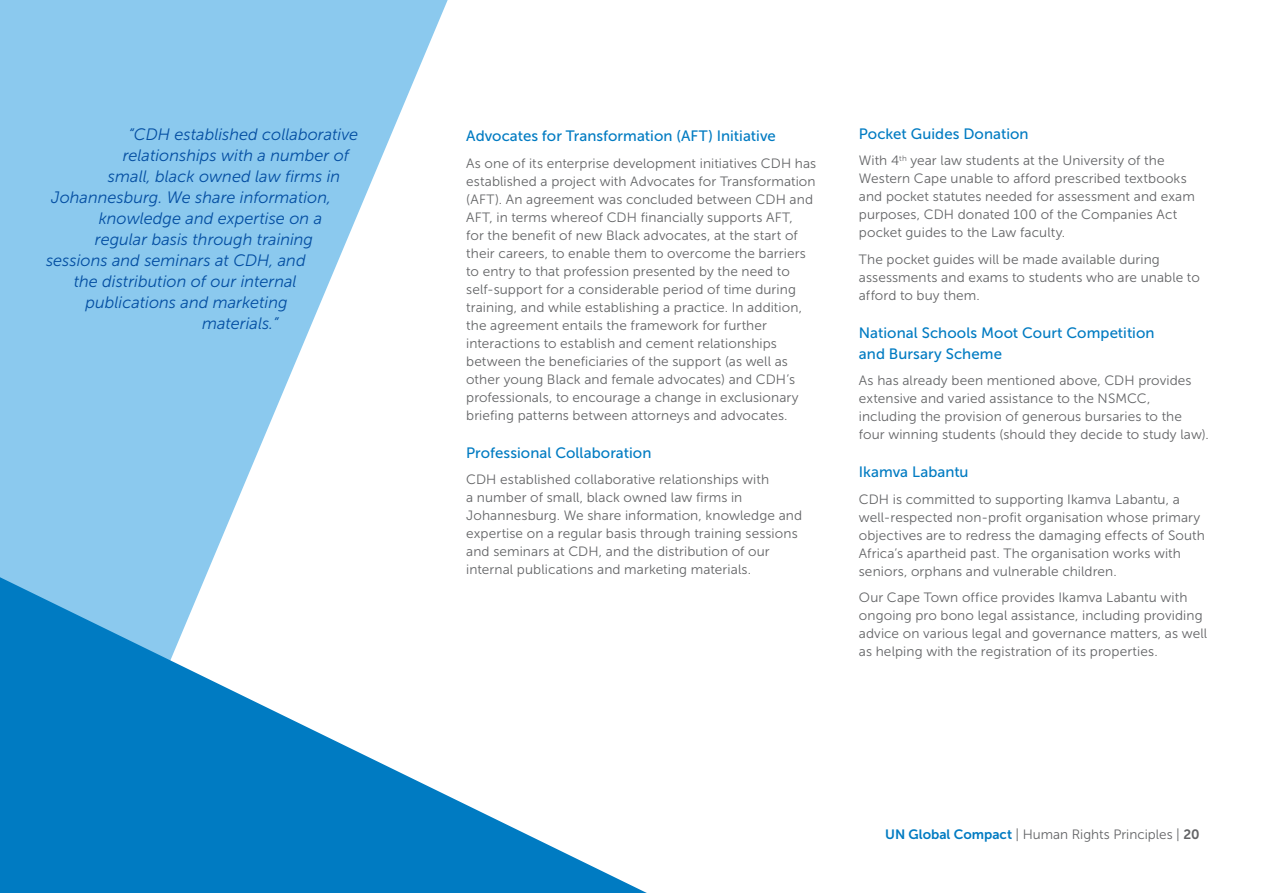
<style>
.page{position:relative;width:1263px;height:893px;background:#fff}
.page>*{position:absolute;margin:0;border:0;box-sizing:border-box;transform-origin:0 0}
.t1{font:italic 16.5px "Museo Sans 300";color:#034ea2}
.t2{font:15px/21px "Museo Sans 500";letter-spacing:.005em;color:#007bc2}
.t3{font:13.5px/18px "Museo Sans 300";letter-spacing:.005em;color:#636466}
.s1{font-family:"Museo Sans 700";color:#007bc2}
.s2{font-family:"Museo Sans 700"}
</style>
<div class="page">
<svg style="left:0;top:0;width:448px;height:577px;fill:#8bc9ee"></svg>
<svg style="left:0;top:577px;width:647px;height:316px"></svg>
<p class="t1" style="left:128px;top:125px;width:231px">“CDH established collaborative</p>
<p class="t1" style="left:123px;top:146px;width:228px">relationships with a number of</p>
<p class="t1" style="left:108px;top:167px;width:234px">small, black owned law firms in</p>
<p class="t1" style="left:51px;top:188px;width:281px">Johannesburg. We share information,</p>
<p class="t1" style="left:99px;top:209px;width:225px">knowledge and expertise on a</p>
<p class="t1" style="left:95px;top:230px;width:220px">regular basis through training</p>
<p class="t1" style="left:46px;top:251px;width:261px">sessions and seminars at CDH, and</p>
<p class="t1" style="left:74px;top:272px;width:224px">the distribution of our internal</p>
<p class="t1" style="left:86px;top:293px;width:204px">publications and marketing</p>
<p class="t1" style="left:202px;top:314px;width:78px">materials.”</p>
<p class="t2" style="left:466px;top:125px;width:311px">Advocates for Transformation (AFT) Initiative</p>
<p class="t3" style="left:466px;top:154px;width:352px">As one of its enterprise development initiatives CDH has established a project with Advocates for Transformation (AFT). An agreement was concluded between CDH and AFT, in terms whereof CDH financially supports AFT,<br>for the benefit of new Black advocates, at the start of their careers, to enable them to overcome the barriers to entry to that profession presented by the need to self-support for a considerable period of time during training, and while establishing a practice. In addition, the agreement entails the framework for further interactions to establish and cement relationships between the beneficiaries of the support (as well as other young Black and female advocates) and CDH’s professionals, to encourage a change in exclusionary briefing patterns between attorneys and advocates.</p>
<p class="t2" style="left:466px;top:442px;width:187px">Professional Collaboration</p>
<p class="t3" style="left:466px;top:471px;width:337px">CDH established collaborative relationships with<br>a number of small, black owned law firms in Johannesburg. We share information, knowledge and expertise on a regular basis through training sessions and seminars at CDH, and the distribution of our internal publications and marketing materials.</p>
<p class="t2" style="left:859px;top:123px;width:171px">Pocket Guides Donation</p>
<p class="t3" style="left:859px;top:152px;width:338px">With 4<sup>th</sup> year law students at the University of the Western Cape unable to afford prescribed textbooks and pocket statutes needed for assessment and exam purposes, CDH donated 100 of the Companies Act pocket guides to the Law faculty.</p>
<p class="t3" style="left:859px;top:250px;width:342px">The pocket guides will be made available during assessments and exams to students who are unable to afford to buy them.</p>
<p class="t2" style="left:859px;top:322px;width:297px">National Schools Moot Court Competition and Bursary Scheme</p>
<p class="t3" style="left:859px;top:372px;width:351px">As has already been mentioned above, CDH provides extensive and varied assistance to the NSMCC, including the provision of generous bursaries to the four winning students (should they decide to study law).</p>
<p class="t2" style="left:859px;top:462px;width:111px">Ikamva Labantu</p>
<p class="t3" style="left:859px;top:490px;width:347px">CDH is committed to supporting Ikamva Labantu, a well-respected non-profit organisation whose primary objectives are to redress the damaging effects of South Africa’s apartheid past. The organisation works with seniors, orphans and vulnerable children.</p>
<p class="t3" style="left:859px;top:589px;width:350px">Our Cape Town office provides Ikamva Labantu with ongoing pro bono legal assistance, including providing advice on various legal and governance matters, as well as helping with the registration of its properties.</p>
<p class="t3" style="left:885px;top:825px;width:316px"><span class="s1">UN Global Compact</span> | Human Rights Principles | <span class="s2">20</span></p>
</div>
